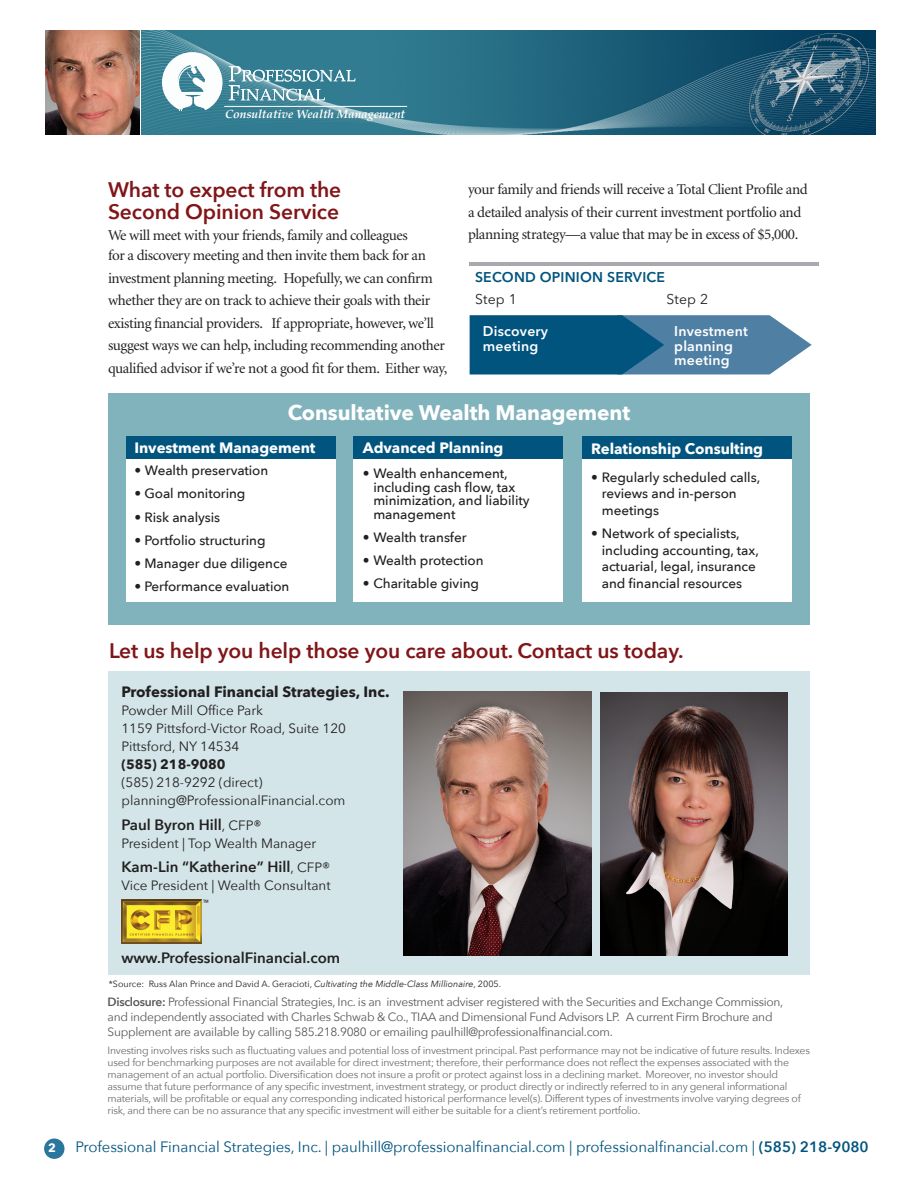
<style>
.page{position:relative;width:918px;height:1188px;background:#fff}
.page>*{position:absolute;margin:0;border:0;box-sizing:border-box;transform-origin:0 0}
.Subheads{font:600 21px/22.5px "Avenir Next";letter-spacing:-.005em;color:#811518}
.Subheads-2{font:700 21px "Avenir Next";letter-spacing:-.005em;color:#fff}
.body{font:15px/22.5px "Minion";letter-spacing:-.025em;color:#231f20}
.t1{font:15px "Avenir Next";letter-spacing:-.005em;color:#00547e}
.Subheads-3{font:700 15px "Avenir Next";letter-spacing:-.005em;color:#fff}
.san_serif{font:600 15px "Avenir Next";color:#231f20}
.body-2{font:700 15px "Avenir Next";color:#231f20}
.body-3{font:600 15px "Avenir Next";color:#231f20}
.t2{font:600 14.1px/14.1px "Avenir Next";letter-spacing:.015em;color:#fff}
.t3{font:600 14.1px/22.2px "Avenir Next";letter-spacing:.015em;color:#00547e}
.t4{font:14.1px "Avenir Next";color:#231f20}
.bulleted_copy{font:500 13.5px/16.5px "Avenir Next";letter-spacing:-.005em;color:#231f20}
.san_serif-2{font:13.5px/18px "Avenir Next";color:#231f20}
.basic_footnote_text{font:12px/15px "Avenir Next";letter-spacing:-.025em;color:#57585a}
.t5{font:italic 700 12px "Palatino";letter-spacing:-.01em;color:#fff}
.t6{font:700 12px "Avenir Next";color:#fff}
.basic_footnote_text-2{font:10.5px/12px "Avenir Next";letter-spacing:-.025em;color:#6c6d70}
.footnotes_at_end{font:9px "Avenir Next";color:#231f20}
.Subheads-4{font:500 7.5px "Avenir Next Condensed";color:#231f20}
.s1{font-weight:400;color:#231f20}
.s2{font-weight:700}
.s3{font-weight:400;font-size:13.5px}
.s4{font-weight:600}
.s5{font-style:italic}
</style>
<div class="page">
<div style="left:44px;top:1138px;width:21px;height:21px;background:#2b769d;border-radius:50%"></div>
<svg style="left:139px;top:30px;width:737px;height:105px;background:#2d6c83"></svg>
<svg style="left:162px;top:52px;width:61px;height:58px"></svg>
<svg style="left:229px;top:66px;width:126px;height:35px;background:#669dac"></svg>
<hr style="left:224px;top:106px;width:183px;height:1px;background:#fff">
<img style="left:45px;top:30px;width:94px;height:105px">
<div style="left:108px;top:671px;width:702px;height:304px;background:#d3e5e9"></div>
<img style="left:404px;top:692px;width:187px;height:263px">
<img style="left:600px;top:692px;width:187px;height:263px">
<div style="left:108px;top:393px;width:702px;height:232px;background:#81b3bc"></div>
<div style="left:126px;top:437px;width:209px;height:165px;background:#fff"></div>
<div style="left:126px;top:436px;width:210px;height:23px;background:#00547e"></div>
<div style="left:354px;top:436px;width:209px;height:165px;background:#fff"></div>
<div style="left:583px;top:436px;width:209px;height:165px;background:#fff"></div>
<div style="left:354px;top:436px;width:209px;height:23px;background:#00547e"></div>
<div style="left:583px;top:436px;width:209px;height:23px;background:#00547e"></div>
<hr style="left:470px;top:262px;width:349px;height:4px;background:#a8a9ad">
<svg style="left:470px;top:315px;width:342px;height:59px;background:#327296"></svg>
<img style="left:121px;top:900px;width:81px;height:44px">
<p class="t5" style="left:225px;top:104px;width:182px">Consultative Wealth Management</p>
<p class="Subheads" style="left:108px;top:177px;width:235px">What to expect from the<br>Second Opinion Service</p>
<p class="body" style="left:108px;top:225px;width:319px;line-height:20.7px">We will meet with your friends, family and colleagues for a discovery meeting and then invite them back for an</p>
<p class="body" style="left:108px;top:267px;width:341px">investment planning meeting. Hopefully, we can confirm whether they are on track to achieve their goals with their existing financial providers. If appropriate, however, we’ll suggest ways we can help, including recommending another qualified advisor if we’re not a good fit for them. Either way,</p>
<p class="body" style="left:468px;top:179px;width:341px">your family and friends will receive a Total Client Profile and a detailed analysis of their current investment portfolio and planning strategy—a value that may be in excess of $5,000.</p>
<p class="t3" style="left:475px;top:265px;width:191px">SECOND OPINION SERVICE<br><span class="s1">Step 1</span></p>
<p class="t4" style="left:666px;top:287px;width:43px">Step 2</p>
<p class="t2" style="left:483px;top:324px;width:67px">Discovery</p>
<p class="t2" style="left:674px;top:324px;width:75px">Investment</p>
<p class="t2" style="left:483px;top:338px;width:57px">meeting</p>
<p class="t2" style="left:674px;top:338px;width:60px">planning meeting</p>
<p class="Subheads-2" style="left:288px;top:395px;width:344px">Consultative Wealth Management</p>
<p class="Subheads-3" style="left:134px;top:434px;width:182px">Investment Management</p>
<p class="bulleted_copy" style="left:134px;top:462px;width:135px">• Wealth preservation</p>
<p class="bulleted_copy" style="left:134px;top:485px;width:112px">• Goal monitoring</p>
<p class="bulleted_copy" style="left:134px;top:508px;width:87px">• Risk analysis</p>
<p class="bulleted_copy" style="left:134px;top:532px;width:133px">• Portfolio structuring</p>
<p class="bulleted_copy" style="left:134px;top:555px;width:154px">• Manager due diligence</p>
<p class="bulleted_copy" style="left:134px;top:578px;width:157px">• Performance evaluation</p>
<p class="Subheads-3" style="left:363px;top:434px;width:142px">Advanced Planning</p>
<p class="bulleted_copy" style="left:373px;top:466px;width:158px;line-height:13.5px;text-indent:-10px">• Wealth enhancement, including cash flow, tax minimization, and liability management</p>
<p class="bulleted_copy" style="left:363px;top:529px;width:105px">• Wealth transfer</p>
<p class="bulleted_copy" style="left:363px;top:552px;width:122px">• Wealth protection</p>
<p class="bulleted_copy" style="left:363px;top:575px;width:118px">• Charitable giving</p>
<p class="Subheads-3" style="left:591px;top:436px;width:173px">Relationship Consulting</p>
<p class="bulleted_copy" style="left:602px;top:469px;width:160px;text-indent:-10px">• Regularly scheduled calls, reviews and in-person meetings</p>
<p class="bulleted_copy" style="left:602px;top:525px;width:159px;text-indent:-10px">• Network of specialists, including accounting, tax, actuarial, legal, insurance and financial resources</p>
<p class="Subheads" style="left:109px;top:639px;width:576px">Let us help you help those you care about. Contact us today.</p>
<p class="body-2" style="left:122px;top:679px;width:270px">Professional Financial Strategies, Inc.</p>
<p class="san_serif-2" style="left:122px;top:701px;width:226px">Powder Mill Office Park<br>1159 Pittsford-Victor Road, Suite 120<br>Pittsford, NY 14534<br><span class="s2">(585) 218-9080<br></span>(585) 218-9292 (direct) planning@ProfessionalFinancial.com</p>
<p class="san_serif" style="left:122px;top:811px;width:142px">Paul Byron Hill<span class="s3">, CFP®</span></p>
<p class="san_serif-2" style="left:122px;top:833px;width:196px">President | Top Wealth Manager</p>
<p class="san_serif" style="left:122px;top:854px;width:210px">Kam-Lin “Katherine” Hill<span class="s3">, CFP®</span></p>
<p class="san_serif-2" style="left:122px;top:876px;width:211px">Vice President | Wealth Consultant</p>
<p class="Subheads-4" style="left:203px;top:898px;width:7px">™</p>
<p class="body-3" style="left:122px;top:945px;width:220px">www.ProfessionalFinancial.com</p>
<p class="basic_footnote_text" style="left:108px;top:993px;width:677px"><span class="s4">Disclosure:</span> Professional Financial Strategies, Inc. is an investment adviser registered with the Securities and Exchange Commission, and independently associated with Charles Schwab &amp; Co., TIAA and Dimensional Fund Advisors LP. A current Firm Brochure and<br>Supplement are available by calling 585.218.9080 or emailing paulhill@professionalfinancial.com.</p>
<p class="basic_footnote_text-2" style="left:108px;top:1044px;width:704px">Investing involves risks such as fluctuating values and potential loss of investment principal. Past performance may not be indicative of future results. Indexes used for benchmarking purposes are not available for direct investment; therefore, their performance does not reflect the expenses associated with the management of an actual portfolio. Diversification does not insure a profit or protect against loss in a declining market. Moreover, no investor should assume that future performance of any specific investment, investment strategy, or product directly or indirectly referred to in any general informational materials, will be profitable or equal any corresponding indicated historical performance level(s). Different types of investments involve varying degrees of risk, and there can be no assurance that any specific investment will either be suitable for a client’s retirement portfolio.</p>
<p class="footnotes_at_end" style="left:109px;top:977px;width:394px">*Source: Russ Alan Prince and David A. Geracioti, <span class="s5">Cultivating the Middle-Class Millionaire</span>, 2005.</p>
<p class="t6" style="left:48px;top:1137px;width:9px">2</p>
<h2 class="t1" style="left:75px;top:1134px;width:795px">Professional Financial Strategies, Inc. | paulhill@professionalfinancial.com | professionalfinancial.com | <span class="s4">(585) 218-9080</span></h2>
</div>
